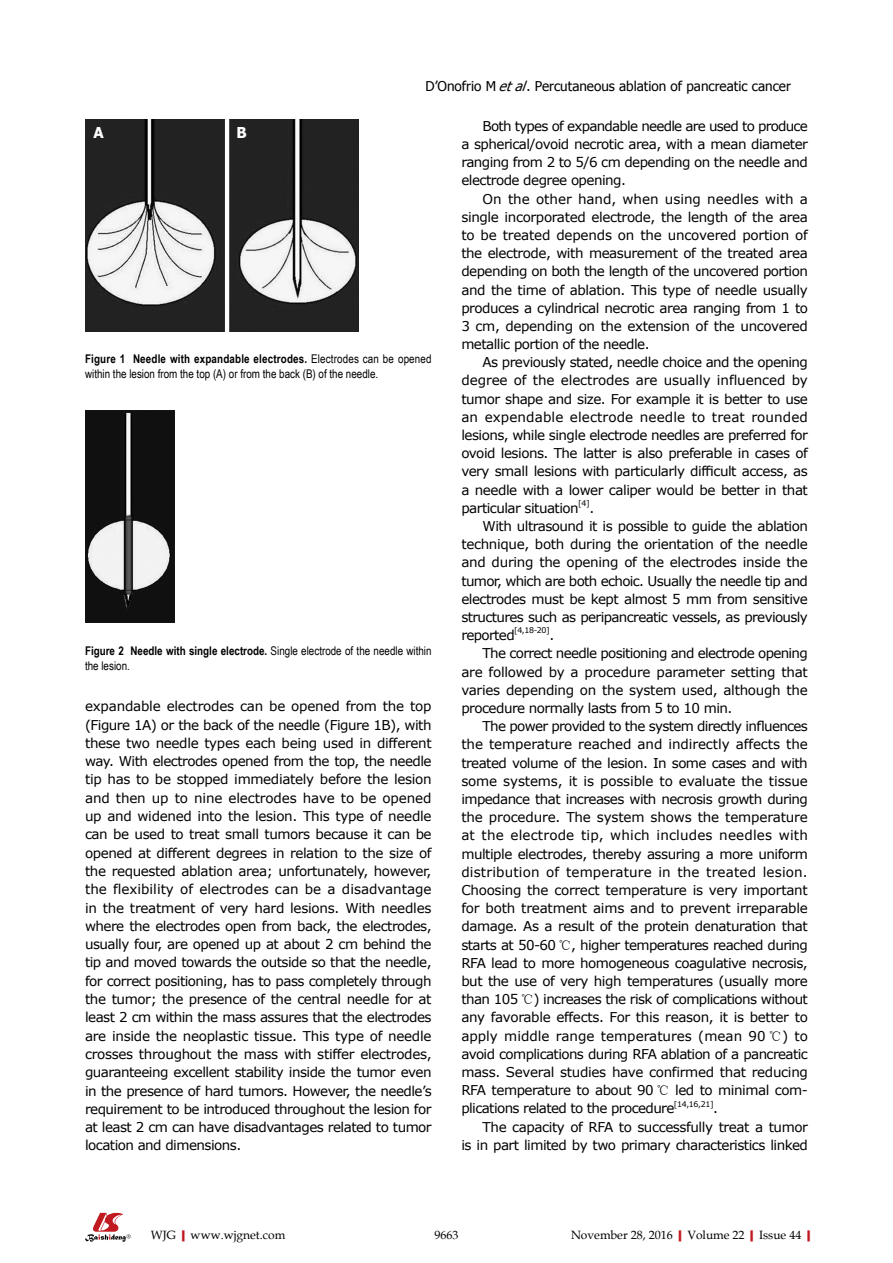
<style>
.page{position:relative;width:893px;height:1263px;background:#fff}
.page>*{position:absolute;margin:0;border:0;box-sizing:border-box;transform-origin:0 0}
.t1{font:700 15px "Tahoma";color:#fff}
.t2{font:13.5px/18.3px "Verdana";letter-spacing:-.04em;color:#000;text-align:justify}
.t3{font:13.5px "Verdana";letter-spacing:-.02em;color:#000}
.t4{font:13.5px "Verdana";letter-spacing:.01em;color:#000}
.t5{font:13.5px "Verdana";letter-spacing:-.015em;color:#000}
.t6{font:13.5px "Verdana";letter-spacing:-.01em;color:#000}
.t7{font:13.5px "Verdana";letter-spacing:-.005em;color:#000}
.t8{font:13.5px "Tahoma";color:#000}
.t9{font:13.5px "Verdana";color:#000}
.t10{font:12px/15px "Arial Narrow";color:#000}
.t11{font:12px "Book Antiqua";color:#000}
.t12{font:7.8px "Verdana";letter-spacing:-.045em;color:#000}
.s1{font-style:italic}
.s2{font-weight:700}
.s3{font-family:"Sim Sun"}
.s4{font-weight:700;color:#c01920}
</style>
<div class="page">
<svg style="left:85px;top:1213px;width:46px;height:29px"></svg>
<img style="left:85px;top:119px;width:274px;height:213px">
<hr style="left:225px;top:119px;width:4px;height:214px;background:#fff">
<img style="left:85px;top:410px;width:89px;height:213px">
<p class="t8" style="left:425px;top:77px;width:367px">D’Onofrio M <span class="s1">etal</span>. Percutaneous ablation of pancreatic cancer</p>
<p class="t1" style="left:94px;top:122px;width:12px">A</p>
<p class="t1" style="left:237px;top:122px;width:12px">B</p>
<p class="t10" style="left:85px;top:351px;width:348px"><span class="s2">Figure 1 Needle with expandable electrodes.</span> Electrodes can be opened within the lesion from the top (A) or from the back (B) of the needle.</p>
<p class="t10" style="left:85px;top:642px;width:348px"><span class="s2">Figure 2 Needle with single electrode.</span> Single electrode of the needle within the lesion.</p>
<p class="t2" style="left:85px;top:697px;width:348px">expandable electrodes can be opened from the top (Figure 1A) or the back of the needle (Figure 1B), with these two needle types each being used in different way. With electrodes opened from the top, the needle tip has to be stopped immediately before the lesion and then up to nine electrodes have to be opened up and widened into the lesion. This type of needle can be used to treat small tumors because it can be opened at different degrees in relation to the size of the requested ablation area; unfortunately, however, the flexibility of electrodes can be a disadvantage in the treatment of very hard lesions. With needles where the electrodes open from back, the electrodes, usually four, are opened up at about 2 cm behind the tip and moved towards the outside so that the needle, for correct positioning, has to pass completely through the tumor; the presence of the central needle for at least 2 cm within the mass assures that the electrodes are inside the neoplastic tissue. This type of needle crosses throughout the mass with stiffer electrodes, guaranteeing excellent stability inside the tumor even in the presence of hard tumors. However, the needle’s requirement to be introduced throughout the lesion for at least 2 cm can have disadvantages related to tumor location and dimensions.</p>
<p class="t2" style="left:483px;top:117px;width:327px">Both types of expandable needle are used to produce</p>
<p class="t2" style="left:461px;top:135px;width:348px">a spherical/ovoid necrotic area, with a mean diameter</p>
<p class="t2" style="left:461px;top:153px;width:348px">ranging from 2 to 5/6 cm depending on the needle and</p>
<p class="t2" style="left:461px;top:171px;width:166px">electrode degree opening.</p>
<p class="t7" style="left:483px;top:189px;width:327px">On the other hand, when using needles with a</p>
<p class="t2" style="left:461px;top:207px;width:348px">single incorporated electrode, the length of the area</p>
<p class="t5" style="left:461px;top:226px;width:348px">to be treated depends on the uncovered portion of</p>
<p class="t2" style="left:461px;top:244px;width:348px">the electrode, with measurement of the treated area</p>
<p class="t2" style="left:461px;top:262px;width:348px">depending on both the length of the uncovered portion</p>
<p class="t2" style="left:461px;top:280px;width:348px">and the time of ablation. This type of needle usually</p>
<p class="t2" style="left:461px;top:298px;width:348px">produces a cylindrical necrotic area ranging from 1 to</p>
<p class="t2" style="left:461px;top:317px;width:348px">3 cm, depending on the extension of the uncovered</p>
<p class="t2" style="left:461px;top:335px;width:190px">metallic portion of the needle.</p>
<p class="t2" style="left:483px;top:353px;width:327px">As previously stated, needle choice and the opening</p>
<p class="t7" style="left:461px;top:371px;width:348px">degree of the electrodes are usually influenced by</p>
<p class="t2" style="left:461px;top:389px;width:348px">tumor shape and size. For example it is better to use</p>
<p class="t4" style="left:461px;top:408px;width:348px">an expendable electrode needle to treat rounded</p>
<p class="t2" style="left:461px;top:426px;width:348px">lesions, while single electrode needles are preferred for</p>
<p class="t2" style="left:461px;top:444px;width:348px">ovoid lesions. The latter is also preferable in cases of</p>
<p class="t2" style="left:461px;top:462px;width:348px">very small lesions with particularly difficult access, as</p>
<p class="t2" style="left:461px;top:480px;width:348px">a needle with a lower caliper would be better in that</p>
<p class="t2" style="left:461px;top:499px;width:119px">particular situation</p>
<p class="t12" style="left:578px;top:498px;width:13px">[4]</p>
<p class="t2" style="left:589px;top:499px;width:6px">.</p>
<p class="t2" style="left:483px;top:517px;width:327px">With ultrasound it is possible to guide the ablation</p>
<p class="t2" style="left:461px;top:535px;width:348px">technique, both during the orientation of the needle</p>
<p class="t3" style="left:461px;top:553px;width:348px">and during the opening of the electrodes inside the</p>
<p class="t2" style="left:461px;top:571px;width:348px">tumor, which are both echoic. Usually the needle tip and</p>
<p class="t2" style="left:461px;top:590px;width:348px">electrodes must be kept almost 5 mm from sensitive</p>
<p class="t2" style="left:461px;top:608px;width:348px">structures such as peripancreatic vessels, as previously</p>
<p class="t2" style="left:461px;top:626px;width:55px">reported</p>
<p class="t12" style="left:514px;top:625px;width:37px">[4,18-20]</p>
<p class="t2" style="left:549px;top:626px;width:6px">.</p>
<p class="t2" style="left:483px;top:644px;width:327px">The correct needle positioning and electrode opening</p>
<p class="t3" style="left:461px;top:662px;width:348px">are followed by a procedure parameter setting that</p>
<p class="t3" style="left:461px;top:681px;width:348px">varies depending on the system used, although the</p>
<p class="t2" style="left:461px;top:699px;width:273px">procedure normally lasts from 5 to 10 min.</p>
<p class="t2" style="left:483px;top:717px;width:327px">The power provided to the system directly influences</p>
<p class="t6" style="left:461px;top:735px;width:348px">the temperature reached and indirectly affects the</p>
<p class="t2" style="left:461px;top:753px;width:348px">treated volume of the lesion. In some cases and with</p>
<p class="t6" style="left:461px;top:772px;width:348px">some systems, it is possible to evaluate the tissue</p>
<p class="t2" style="left:461px;top:790px;width:348px">impedance that increases with necrosis growth during</p>
<p class="t5" style="left:461px;top:808px;width:348px">the procedure. The system shows the temperature</p>
<p class="t4" style="left:461px;top:826px;width:348px">at the electrode tip, which includes needles with</p>
<p class="t2" style="left:461px;top:844px;width:348px">multiple electrodes, thereby assuring a more uniform</p>
<p class="t4" style="left:461px;top:863px;width:348px">distribution of temperature in the treated lesion.</p>
<p class="t3" style="left:461px;top:881px;width:348px">Choosing the correct temperature is very important</p>
<p class="t5" style="left:461px;top:899px;width:348px">for both treatment aims and to prevent irreparable</p>
<p class="t2" style="left:461px;top:917px;width:348px">damage. As a result of the protein denaturation that</p>
<p class="t2" style="left:461px;top:935px;width:348px">starts at 50-60 <span class="s3">℃</span>, higher temperatures reached during</p>
<p class="t2" style="left:461px;top:953px;width:348px">RFA lead to more homogeneous coagulative necrosis,</p>
<p class="t2" style="left:461px;top:972px;width:348px">but the use of very high temperatures (usually more</p>
<p class="t2" style="left:461px;top:990px;width:348px">than 105 <span class="s3">℃</span>) increases the risk of complications without</p>
<p class="t2" style="left:461px;top:1008px;width:348px">any favorable effects. For this reason, it is better to</p>
<p class="t9" style="left:461px;top:1026px;width:348px">apply middle range temperatures (mean 90 <span class="s3">℃</span>) to</p>
<p class="t2" style="left:461px;top:1044px;width:348px">avoid complications during RFA ablation of a pancreatic</p>
<p class="t2" style="left:461px;top:1063px;width:348px">mass. Several studies have confirmed that reducing</p>
<p class="t2" style="left:461px;top:1081px;width:346px">RFA temperature to about 90 <span class="s3">℃</span> led to minimal com-</p>
<p class="t2" style="left:461px;top:1099px;width:215px">plications related to the procedure</p>
<p class="t12" style="left:674px;top:1098px;width:41px">[14,16,21]</p>
<p class="t2" style="left:713px;top:1099px;width:6px">.</p>
<p class="t2" style="left:483px;top:1117px;width:327px">The capacity of RFA to successfully treat a tumor</p>
<p class="t2" style="left:461px;top:1135px;width:348px">is in part limited by two primary characteristics linked</p>
<p class="t11" style="left:151px;top:1226px;width:136px">WJG<span class="s4">|</span>www.wjgnet.com</p>
<p class="t11" style="left:434px;top:1226px;width:25px">9663</p>
<p class="t11" style="left:571px;top:1226px;width:246px">November 28, 2016<span class="s4">|</span>Volume 22<span class="s4">|</span>Issue 44<span class="s4">|</span></p>
</div>
